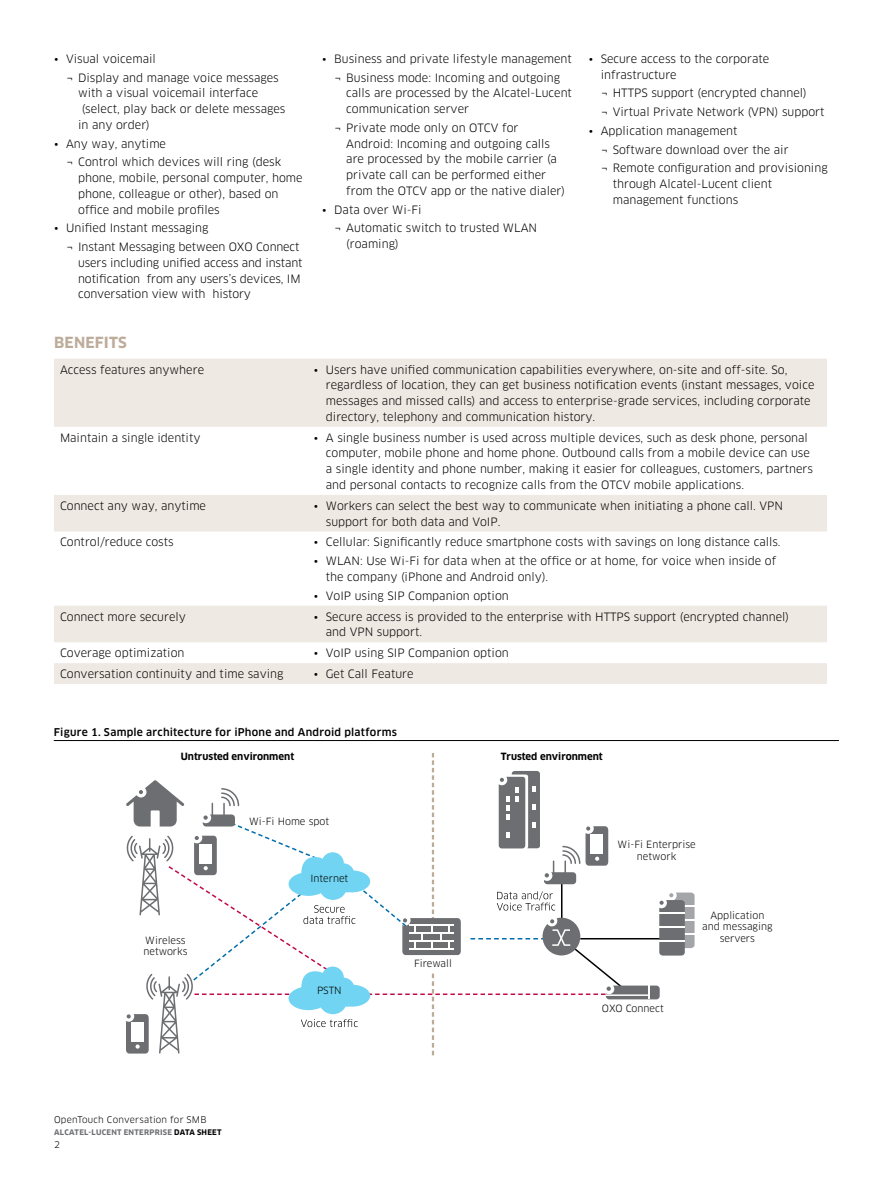
<style>
.page{position:relative;width:893px;height:1191px;background:#fff}
.page>*{position:absolute;margin:0;border:0;box-sizing:border-box;transform-origin:0 0}
.t1{font:700 15px "Clan OT";letter-spacing:.01em;color:#bdac9a}
.t2{font:11.25px/15.8px "Clan OT";color:#000}
.t3{font:500 10.5px "Clan OT";letter-spacing:.025em;color:#000}
.t4{font:9.75px/11.2px "Clan OT";color:#000;text-align:center}
.t5{font:700 9.75px "Clan OT";color:#000}
.t6{font:9px "Clan OT";letter-spacing:.02em;color:#000}
.t7{font:700 7.5px "Clan OT";letter-spacing:.035em;color:#6d6e71}
.s1{color:#000}
</style>
<div class="page">
<svg style="left:54px;top:359px;width:773px;height:325px"></svg>
<hr style="left:54px;top:740px;width:785px;height:1px;background:#000">
<svg style="left:126px;top:753px;width:569px;height:302px"></svg>
<p class="t2" style="left:66px;top:49px;width:214px;line-height:18.8px;text-indent:-12px">• Visual voicemail<br>¬ Display and manage voice messages</p>
<p class="t2" style="left:78px;top:85px;width:181px">with a visual voicemail interface</p>
<p class="t2" style="left:82px;top:101px;width:205px">(select, play back or delete messages</p>
<p class="t2" style="left:78px;top:117px;width:73px">in any order)</p>
<p class="t2" style="left:66px;top:134px;width:216px;line-height:18.8px;text-indent:-12px">• Any way, anytime<br>¬ Control which devices will ring (desk</p>
<p class="t2" style="left:78px;top:170px;width:226px">phone, mobile, personal computer, home phone, colleague or other), based on office and mobile profiles</p>
<p class="t2" style="left:66px;top:219px;width:235px;line-height:18.8px;text-indent:-12px">• Unified Instant messaging<br>¬ Instant Messaging between OXO Connect</p>
<p class="t2" style="left:78px;top:255px;width:226px">users including unified access and instant notification from any users’s devices, IM conversation view with history</p>
<h1 class="t1" style="left:54px;top:334px;width:74px">BENEFITS</h1>
<p class="t2" style="left:60px;top:361px;width:146px">Access features anywhere</p>
<p class="t2" style="left:326px;top:361px;width:490px;text-indent:-12px">• Users have unified communication capabilities everywhere, on-site and off-site. So, regardless of location, they can get business notification events (instant messages, voice messages and missed calls) and access to enterprise-grade services, including corporate directory, telephony and communication history.</p>
<p class="t2" style="left:60px;top:429px;width:142px">Maintain a single identity</p>
<p class="t2" style="left:326px;top:429px;width:488px;text-indent:-12px">• A single business number is used across multiple devices, such as desk phone, personal computer, mobile phone and home phone. Outbound calls from a mobile device can use a single identity and phone number, making it easier for colleagues, customers, partners and personal contacts to recognize calls from the OTCV mobile applications.</p>
<p class="t2" style="left:60px;top:498px;width:148px">Connect any way, anytime</p>
<p class="t2" style="left:326px;top:498px;width:459px;text-indent:-12px">• Workers can select the best way to communicate when initiating a phone call. VPN support for both data and VoIP.</p>
<p class="t2" style="left:60px;top:534px;width:115px">Control/reduce costs</p>
<p class="t2" style="left:314px;top:534px;width:468px">• Cellular: Significantly reduce smartphone costs with savings on long distance calls.</p>
<p class="t2" style="left:326px;top:553px;width:452px;text-indent:-12px">• WLAN: Use Wi-Fi for data when at the office or at home, for voice when inside of the company (iPhone and Android only).</p>
<p class="t2" style="left:314px;top:587px;width:197px">• VoIP using SIP Companion option</p>
<p class="t2" style="left:60px;top:608px;width:127px">Connect more securely</p>
<p class="t2" style="left:326px;top:608px;width:465px;text-indent:-12px">• Secure access is provided to the enterprise with HTTPS support (encrypted channel) and VPN support.</p>
<p class="t2" style="left:60px;top:645px;width:126px">Coverage optimization</p>
<p class="t2" style="left:314px;top:645px;width:197px">• VoIP using SIP Companion option</p>
<p class="t2" style="left:60px;top:666px;width:225px">Conversation continuity and time saving</p>
<p class="t2" style="left:314px;top:666px;width:101px">• Get Call Feature</p>
<p class="t2" style="left:322px;top:49px;width:251px;line-height:18.8px;text-align:center">• Business and private lifestyle management ¬ Business mode: Incoming and outgoing</p>
<p class="t2" style="left:346px;top:85px;width:227px">calls are processed by the Alcatel-Lucent communication server</p>
<p class="t2" style="left:346px;top:120px;width:220px;text-indent:-12px">¬ Private mode only on OTCV for Android: Incoming and outgoing calls are processed by the mobile carrier (a private call can be performed either from the OTCV app or the native dialer)</p>
<p class="t2" style="left:334px;top:200px;width:204px;line-height:18.8px;text-indent:-12px">• Data over Wi-Fi<br>¬ Automatic switch to trusted WLAN</p>
<p class="t2" style="left:346px;top:236px;width:54px">(roaming)</p>
<p class="t2" style="left:601px;top:51px;width:170px;text-indent:-12px">• Secure access to the corporate infrastructure</p>
<p class="t2" style="left:601px;top:84px;width:225px;line-height:18.8px">¬ HTTPS support (encrypted channel)<br>¬ Virtual Private Network (VPN) support</p>
<p class="t2" style="left:601px;top:121px;width:228px;line-height:18.8px;text-indent:-12px">• Application management<br>¬ Software download over the air<br>¬ Remote configuration and provisioning</p>
<p class="t2" style="left:613px;top:176px;width:161px">through Alcatel-Lucent client management functions</p>
<p class="t3" style="left:54px;top:725px;width:345px">Figure 1. Sample architecture for iPhone and Android platforms</p>
<p class="t5" style="left:181px;top:751px;width:115px">Untrusted environment</p>
<p class="t5" style="left:501px;top:751px;width:103px">Trusted environment</p>
<p class="t4" style="left:249px;top:816px;width:82px">Wi-Fi Home spot</p>
<p class="t4" style="left:310px;top:872px;width:39px">Internet</p>
<p class="t4" style="left:618px;top:839px;width:80px">Wi-Fi Enterprise network</p>
<p class="t4" style="left:702px;top:910px;width:72px">Application and messaging</p>
<p class="t4" style="left:145px;top:935px;width:42px">Wireless</p>
<p class="t4" style="left:720px;top:932px;width:37px">servers</p>
<p class="t4" style="left:143px;top:946px;width:46px">networks</p>
<p class="t6" style="left:54px;top:1114px;width:154px">OpenTouch Conversation for SMB</p>
<p class="t7" style="left:54px;top:1127px;width:169px">ALCATEL-LUCENT ENTERPRISE <span class="s1">DATA SHEET</span></p>
<p class="t6" style="left:54px;top:1139px;width:7px">2</p>
<p class="t4" style="left:317px;top:984px;width:26px">PSTN</p>
<p class="t4" style="left:414px;top:957px;width:39px">Firewall</p>
<p class="t4" style="left:602px;top:1003px;width:63px">OXO Connect</p>
</div>
